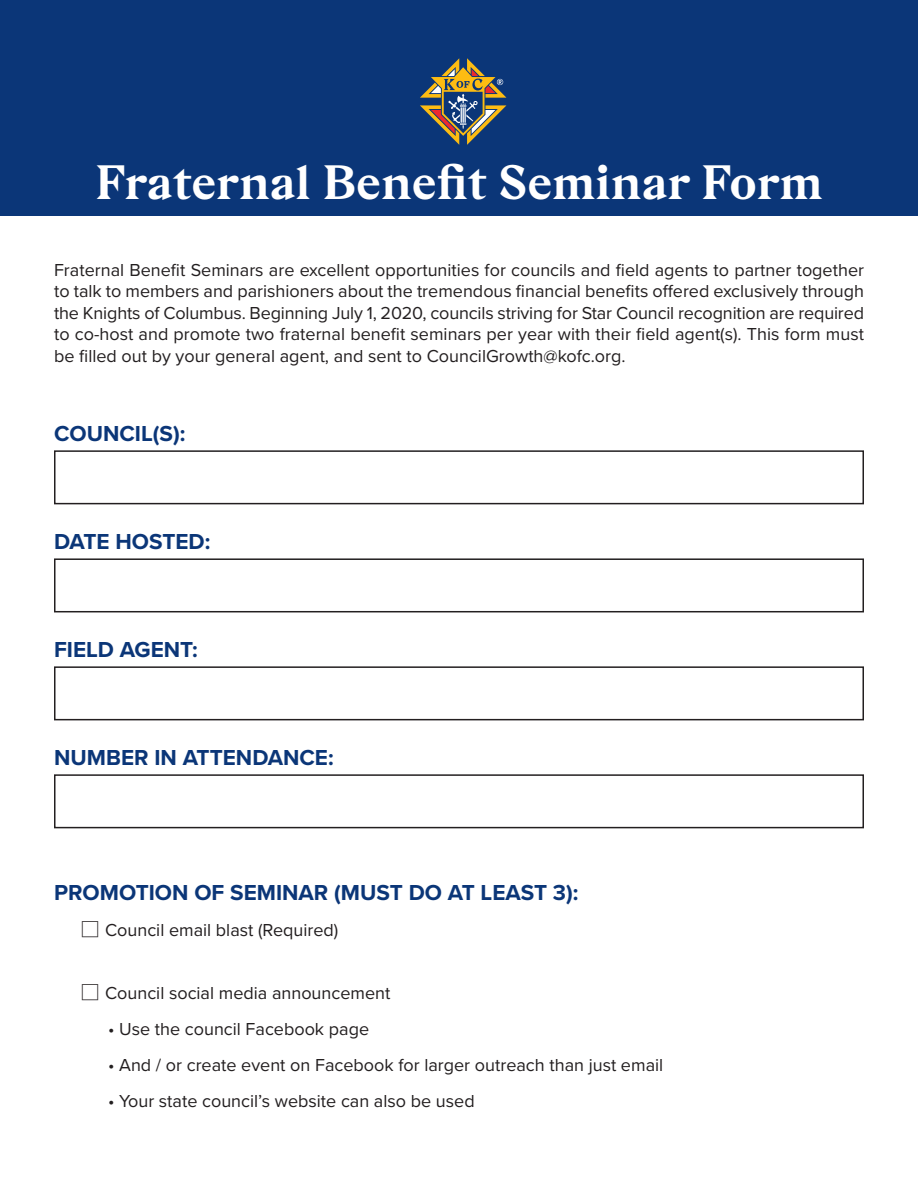
<style>
.page{position:relative;width:918px;height:1188px;background:#fff}
.page>*{position:absolute;margin:0;border:0;box-sizing:border-box;transform-origin:0 0}
.t1{font:700 48px "Mc Givney";color:#fff}
.t2{font:700 22.5px "Proxima Nova";color:#0b3678}
.t3{font:18px/21.6px "Proxima Nova";color:#231f20;text-align:justify}
.s1{font-family:"Hiragino Sans W6"}
</style>
<div class="page">
<div style="left:0;top:0;width:918px;height:216px;background:#0b3678"></div>
<svg style="left:420px;top:58px;width:87px;height:87px"></svg>
<div style="left:54px;top:558px;width:810px;height:54px;border:2px solid #231f20"></div>
<div style="left:54px;top:450px;width:810px;height:54px;border:2px solid #231f20"></div>
<div style="left:54px;top:666px;width:810px;height:54px;border:2px solid #231f20"></div>
<div style="left:54px;top:774px;width:810px;height:54px;border:2px solid #231f20"></div>
<h1 class="t1" style="left:95px;top:165px;width:730px">Fraternal Benefit Seminar Form</h1>
<p class="t3" style="left:54px;top:259px;width:812px">Fraternal Benefit Seminars are excellent opportunities for councils and field agents to partner together to talk to members and parishioners about the tremendous financial benefits offered exclusively through the Knights of Columbus. Beginning July 1, 2020, councils striving for Star Council recognition are required to co-host and promote two fraternal benefit seminars per year with their field agent(s). This form must be filled out by your general agent, and sent to CouncilGrowth@kofc.org.</p>
<p class="t2" style="left:54px;top:417px;width:133px">COUNCIL(S):</p>
<p class="t2" style="left:54px;top:525px;width:158px">DATE HOSTED:</p>
<p class="t2" style="left:54px;top:633px;width:145px">FIELD AGENT:</p>
<p class="t2" style="left:54px;top:741px;width:281px">NUMBER IN ATTENDANCE:</p>
<p class="t2" style="left:54px;top:876px;width:526px">PROMOTION OF SEMINAR (MUST DO AT LEAST 3):</p>
<p class="t3" style="left:81px;top:920px;width:259px"><span class="s1">⃞</span> Council email blast (Required)</p>
<p class="t3" style="left:81px;top:983px;width:311px"><span class="s1">⃞</span> Council social media announcement</p>
<p class="t3" style="left:108px;top:1019px;width:263px">• Use the council Facebook page</p>
<p class="t3" style="left:108px;top:1055px;width:557px">• And / or create event on Facebook for larger outreach than just email</p>
<p class="t3" style="left:108px;top:1091px;width:368px">• Your state council’s website can also be used</p>
</div>
